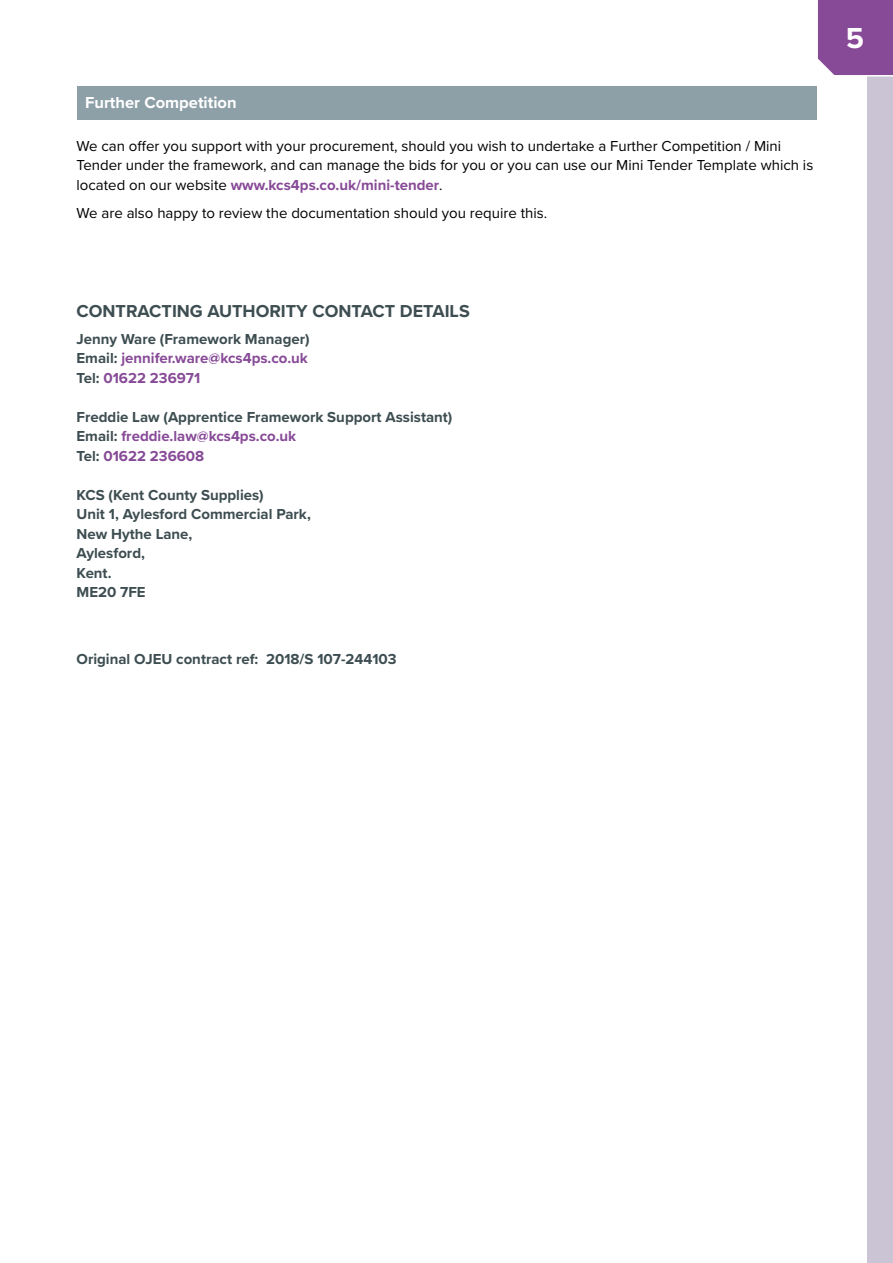
<style>
.page{position:relative;width:893px;height:1263px;background:#fff}
.page>*{position:absolute;margin:0;border:0;box-sizing:border-box;transform-origin:0 0}
.t1{font:700 30px "Proxima Nova";color:#fff}
.t2{font:700 17.85px "Proxima Nova";color:#3d4d51}
.t3{font:700 16.5px "Proxima Nova";color:#fff}
.t4{font:700 15px/19.5px "Proxima Nova";color:#3d4d51}
.t5{font:15px/19.5px "Proxima Nova";color:#000}
.s1{font-weight:700;color:#874a97}
.s2{color:#874a97}
</style>
<div class="page">
<div style="left:867px;top:0;width:26px;height:1263px;background:#cac4d4"></div>
<div style="left:818px;top:0;width:75px;height:77px;background:#874a97"></div>
<div style="left:77px;top:87px;width:739px;height:33px;background:#8d9fa7"></div>
<p class="t3" style="left:85px;top:90px;width:153px">Further Competition</p>
<p class="t5" style="left:77px;top:136px;width:738px">We can offer you support with your procurement, should you wish to undertake a Further Competition / Mini<br>Tender under the framework, and can manage the bids for you or you can use our Mini Tender Template which is located on our website <span class="s1">www.kcs4ps.co.uk/mini-tender</span>.</p>
<p class="t5" style="left:77px;top:203px;width:472px">We are also happy to review the documentation should you require this.</p>
<p class="t2" style="left:77px;top:298px;width:395px">CONTRACTING AUTHORITY CONTACT DETAILS</p>
<p class="t4" style="left:77px;top:329px;width:235px;text-align:justify">Jenny Ware (Framework Manager)<br>Email: <span class="s2">jennifer.ware@kcs4ps.co.uk </span>Tel: <span class="s2">01622 236971</span></p>
<p class="t4" style="left:77px;top:407px;width:377px">Freddie Law (Apprentice Framework Support Assistant)<br>Email: <span class="s2">freddie.law@kcs4ps.co.uk<br></span>Tel: <span class="s2">01622 236608</span></p>
<p class="t4" style="left:77px;top:485px;width:236px">KCS (Kent County Supplies)<br>Unit 1, Aylesford Commercial Park,<br>New Hythe Lane,<br>Aylesford,<br>Kent.<br>ME20 7FE</p>
<p class="t4" style="left:77px;top:648px;width:322px">Original OJEU contract ref: 2018/S 107-244103</p>
<h1 class="t1" style="left:846px;top:16px;width:20px">5</h1>
</div>
